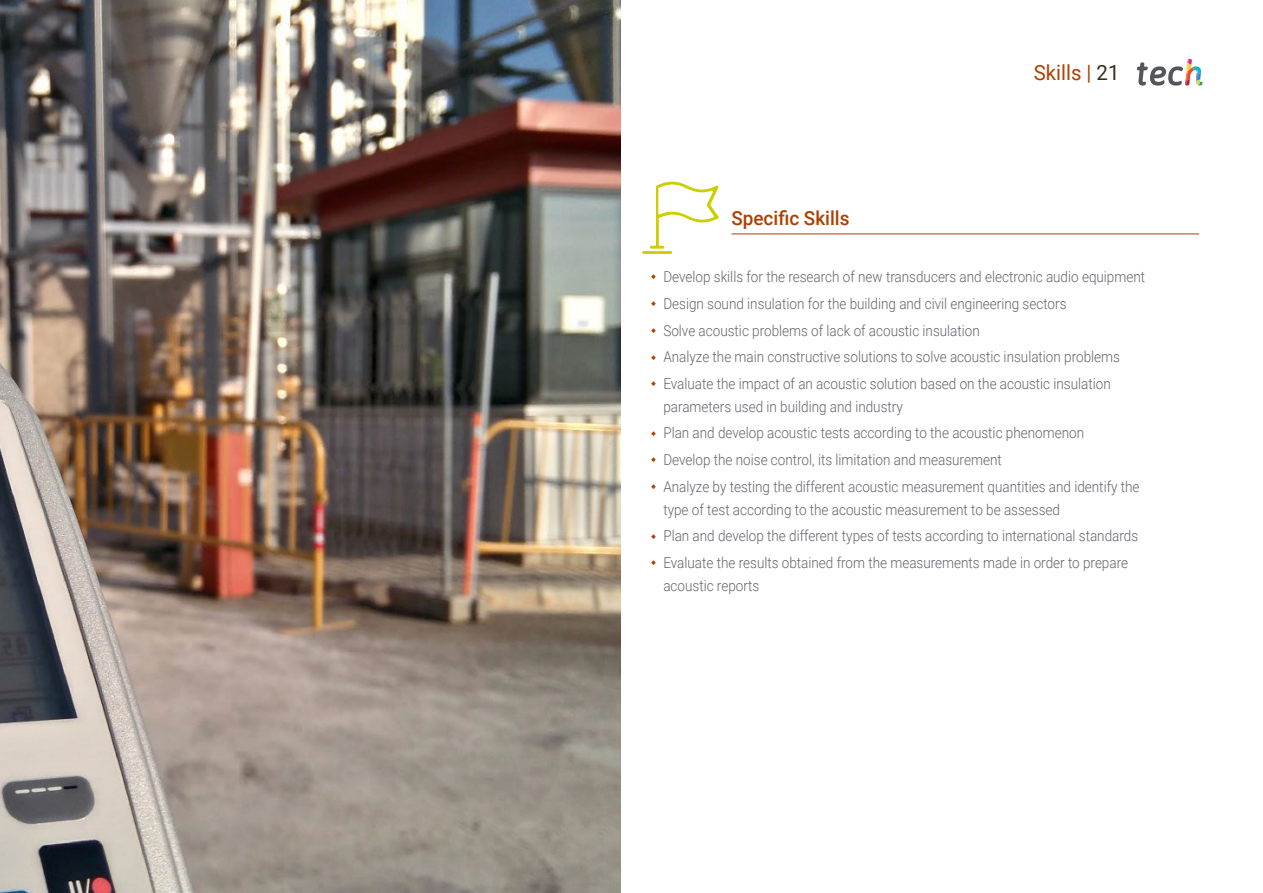
<style>
.page{position:relative;width:1263px;height:893px;background:#fff}
.page>*{position:absolute;margin:0;border:0;box-sizing:border-box;transform-origin:0 0}
.t1{font:21px "Roboto";color:#ae4000}
.t2{font:500 19.5px "Roboto";color:#ae4000}
.t3{font:300 15px/26.7px "Roboto";color:#61646a;scale:.9 1}
.s1{color:#312e20}
</style>
<div class="page">
<img style="left:0;top:0;width:621px;height:893px">
<hr style="left:731px;top:234px;width:468px;height:1px;background:#ae4000">
<hr style="left:642px;top:251px;width:30px;height:3px;background:#cdce00">
<svg style="left:650px;top:182px;width:69px;height:67px"></svg>
<svg style="left:1137px;top:59px;width:65px;height:27px"></svg>
<h2 class="t2" style="left:731px;top:205px;width:120px">Specific Skills</h2>
<h1 class="t1" style="left:1034px;top:57px;width:87px">Skills | <span class="s1">21</span></h1>
<p class="t3" style="left:663px;top:263px;width:537px">Develop skills for the research of new transducers and electronic audio equipment Design sound insulation for the building and civil engineering sectors<br>Solve acoustic problems of lack of acoustic insulation<br>Analyze the main constructive solutions to solve acoustic insulation problems Evaluate the impact of an acoustic solution based on the acoustic insulation</p>
<p class="t3" style="left:663px;top:392px;width:531px">parameters used in building and industry<br>Plan and develop acoustic tests according to the acoustic phenomenon<br>Develop the noise control, its limitation and measurement<br>Analyze by testing the different acoustic measurement quantities and identify the</p>
<p class="t3" style="left:663px;top:495px;width:529px">type of test according to the acoustic measurement to be assessed<br>Plan and develop the different types of tests according to international standards<br>Evaluate the results obtained from the measurements made in order to prepare</p>
<p class="t3" style="left:663px;top:571px;width:108px">acoustic reports</p>
</div>
